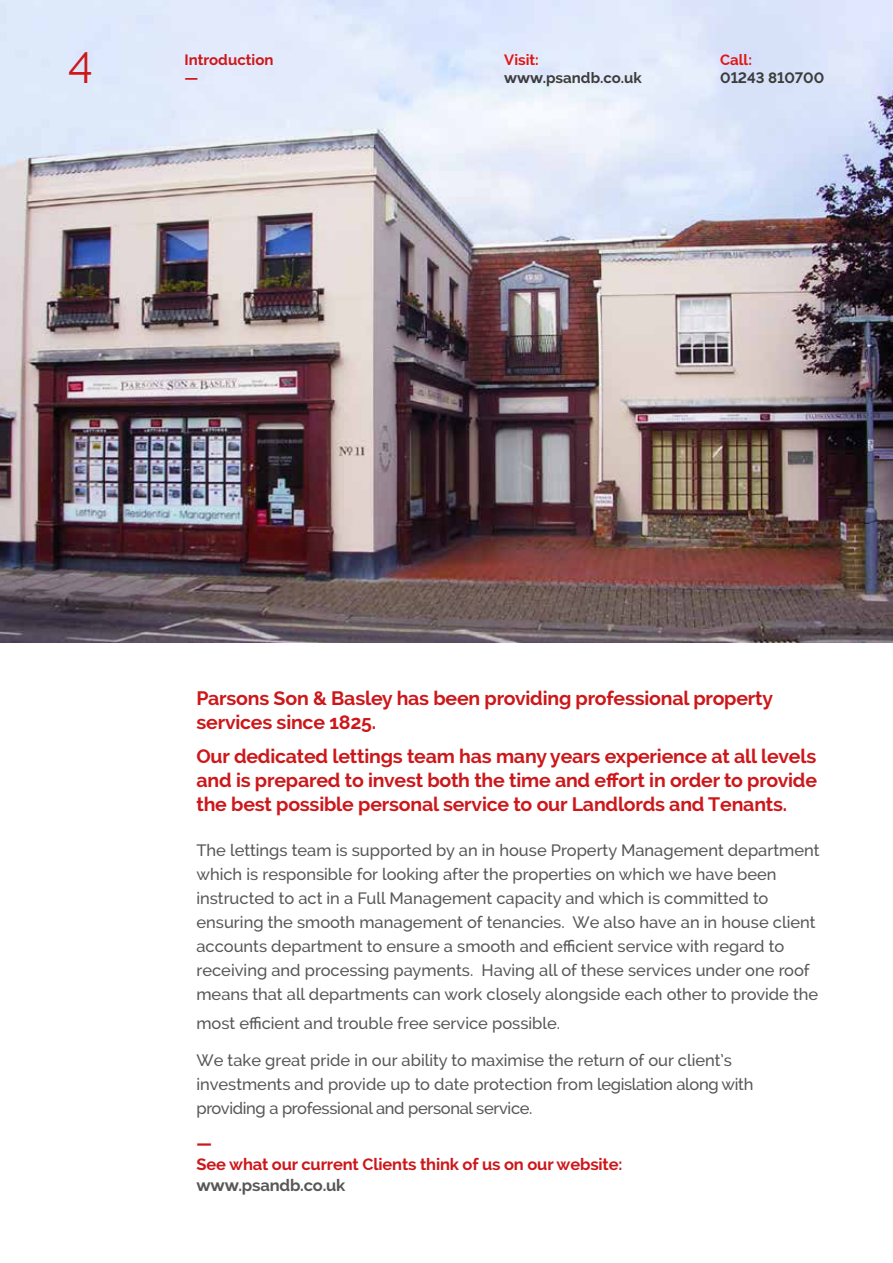
<style>
.page{position:relative;width:893px;height:1263px;background:#fff}
.page>*{position:absolute;margin:0;border:0;box-sizing:border-box;transform-origin:0 0}
.t1{font:43.5px "Raleway";color:#cd171a}
.t2{font:700 19.5px/24px "Raleway";letter-spacing:-.01em;color:#cd171a}
.t3{font:500 16.5px/24px "Raleway";color:#575756}
.t4{font:700 16.5px "Raleway";letter-spacing:-.01em;color:#cd171a}
.t5{font:700 16.5px "Raleway";letter-spacing:-.01em;color:#575756}
.t6{font:800 16.5px "Raleway";color:#cd171a}
.t7{font:700 15px "Raleway";color:#3c3c3b}
.t8{font:700 15px/18px "Raleway";color:#cd171a}
.t9{font:700 15px "Raleway";color:#e01714}
</style>
<div class="page">
<img style="left:0;top:0;width:893px;height:642px">
<h1 class="t1" style="left:68px;top:42px;width:26px">4</h1>
<p class="t9" style="left:504px;top:51px;width:36px">Visit:</p>
<p class="t8" style="left:185px;top:51px;width:90px">Introduction —</p>
<p class="t7" style="left:504px;top:69px;width:139px">www.psandb.co.uk</p>
<p class="t9" style="left:720px;top:51px;width:33px">Call:</p>
<p class="t7" style="left:720px;top:69px;width:106px">01243 810700</p>
<p class="t2" style="left:196px;top:686px;width:578px">Parsons Son &amp; Basley has been providing professional property services since 1825.</p>
<p class="t2" style="left:196px;top:744px;width:622px;text-align:justify">Our dedicated lettings team has many years experience at all levels and is prepared to invest both the time and effort in order to provide the best possible personal service to our Landlords and Tenants.</p>
<p class="t3" style="left:196px;top:838px;width:624px">The lettings team is supported by an in house Property Management department which is responsible for looking after the properties on which we have been instructed to act in a Full Management capacity and which is committed to ensuring the smooth management of tenancies. We also have an in house client accounts department to ensure a smooth and efficient service with regard to receiving and processing payments. Having all of these services under one roof means that all departments can work closely alongside each other to provide the</p>
<p class="t3" style="left:196px;top:1011px;width:365px">most efficient and trouble free service possible.</p>
<p class="t3" style="left:196px;top:1048px;width:558px">We take great pride in our ability to maximise the return of our client’s investments and provide up to date protection from legislation along with providing a professional and personal service.</p>
<p class="t6" style="left:196px;top:1134px;width:17px">—</p>
<p class="t4" style="left:196px;top:1154px;width:427px">See what our current Clients think of us on our website:</p>
<p class="t5" style="left:196px;top:1175px;width:151px">www.psandb.co.uk</p>
</div>
